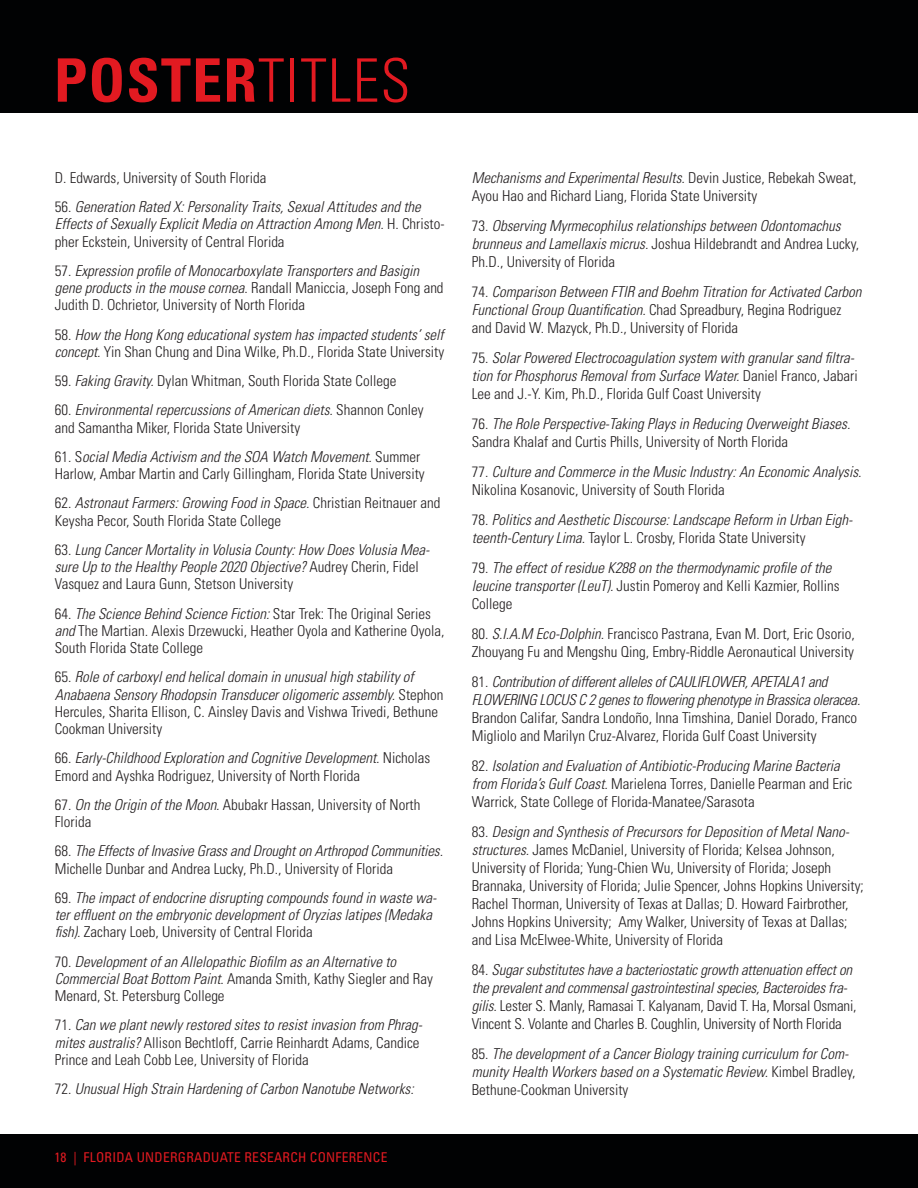
<style>
.page{position:relative;width:918px;height:1188px;background:#fff}
.page>*{position:absolute;margin:0;border:0;box-sizing:border-box;transform-origin:0 0}
.t1{font:700 condensed 60px "Univers";letter-spacing:.02em;color:#e21a21}
.t2{font:italic 300 condensed 15px/18px "Univers";color:#231f20}
.t3{font:300 condensed 15px/18px "Univers";color:#231f20}
.t4{font:13.5px "Univers Condensed 3";letter-spacing:.02em;color:#e21a21}
.s1{font-weight:300}
.s2{font-style:normal}
.s3{font-style:italic}
</style>
<div class="page">
<div style="left:0;top:1134px;width:918px;height:54px;background:#010203"></div>
<div style="left:0;top:0;width:918px;height:113px;background:#010203"></div>
<p class="t1" style="left:54px;top:44px;width:358px">POSTER<span class="s1">TITLES</span></p>
<p class="t3" style="left:55px;top:169px;width:213px">D. Edwards, University of South Florida</p>
<p class="t2" style="left:55px;top:198px;width:391px;line-height:17.2px"><span class="s2">56.</span> Generation Rated X: Personality Traits, Sexual Attitudes and the<br>Effects of Sexually Explicit Media on Attraction Among Men. <span class="s2">H. Christo&shy;pher Eckstein, University of Central Florida</span></p>
<p class="t2" style="left:55px;top:262px;width:390px;line-height:17.2px"><span class="s2">57.</span> Expression profile of Monocarboxylate Transporters and Basigin gene products in the mouse cornea<span class="s2">. Randall Maniccia, Joseph Fong and<br>Judith D. Ochrietor, University of North Florida</span></p>
<p class="t2" style="left:55px;top:326px;width:391px;line-height:17.2px"><span class="s2">58.</span> How the Hong Kong educational system has impacted students’ self concept. <span class="s2">Yin Shan Chung and Dina Wilke, Ph.D., Florida State University</span></p>
<p class="t3" style="left:55px;top:372px;width:343px">59. <span class="s3">Faking Gravity.</span> Dylan Whitman, South Florida State College</p>
<p class="t3" style="left:55px;top:401px;width:370px;line-height:17.2px">60. <span class="s3">Environmental repercussions of American diets.</span> Shannon Conley and Samantha Miker, Florida State University</p>
<p class="t3" style="left:55px;top:448px;width:371px;line-height:17.2px">61. S<span class="s3">ocial Media Activism and the SOA Watch Movement.</span> Summer<br>Harlow, Ambar Martin and Carly Gillingham, Florida State University</p>
<p class="t3" style="left:55px;top:494px;width:387px;line-height:17.2px">62. <span class="s3">Astronaut Farmers: Growing Food in Space.</span> Christian Reitnauer and<br>Keysha Pecor, South Florida State College</p>
<p class="t2" style="left:55px;top:541px;width:376px;line-height:17.2px"><span class="s2">63.</span> Lung Cancer Mortality in Volusia County: How Does Volusia Mea&shy;sure Up to the Healthy People 2020 Objective? <span class="s2">Audrey Cherin, Fidel<br>Vasquez and Laura Gunn, Stetson University</span></p>
<p class="t3" style="left:55px;top:605px;width:391px;line-height:17.2px">64. <span class="s3">The Science Behind Science Fiction:</span> Star Trek: The Original Series <span class="s3">and</span> The Martian<span class="s3">.</span> Alexis Drzewucki, Heather Oyola and Katherine Oyola,<br>South Florida State College</p>
<p class="t2" style="left:55px;top:668px;width:390px;line-height:17.2px"><span class="s2">65.</span> Role of carboxyl end helical domain in unusual high stability of Anabaena Sensory Rhodopsin Transducer oligomeric assembly. <span class="s2">Stephon Hercules, Sharita Ellison, C. Ainsley Davis and Vishwa Trivedi, Bethune Cookman University</span></p>
<p class="t3" style="left:55px;top:749px;width:377px;line-height:17.2px">66. <span class="s3">Early-Childhood Exploration and Cognitive Development.</span> Nicholas<br>Emord and Ayshka Rodriguez, University of North Florida</p>
<p class="t3" style="left:55px;top:796px;width:367px;line-height:17.2px">67. <span class="s3">On the Origin of the Moon.</span> Abubakr Hassan, University of North<br>Florida</p>
<p class="t2" style="left:55px;top:842px;width:390px;line-height:17.2px"><span class="s2">68.</span> The Effects of Invasive Grass and Drought on Arthropod Communities.<br><span class="s2">Michelle Dunbar and Andrea Lucky, Ph.D., University of Florida</span></p>
<p class="t2" style="left:55px;top:889px;width:383px;line-height:17.2px"><span class="s2">69.</span> The impact of endocrine disrupting compounds found in waste wa&shy;ter effluent on the embryonic development of Oryzias latipes (Medaka fish). <span class="s2">Zachary Loeb, University of Central Florida</span></p>
<p class="t2" style="left:55px;top:953px;width:380px;line-height:17.2px"><span class="s2">70.</span> Development of an Allelopathic Biofilm as an Alternative to<br>Commercial Boat Bottom Paint<span class="s2">. Amanda Smith, Kathy Siegler and Ray<br>Menard, St. Petersburg College</span></p>
<p class="t3" style="left:55px;top:1016px;width:369px;line-height:17.2px">71. <span class="s3">Can we plant newly restored sites to resist invasion from Phrag&shy;mites australis?</span> Allison Bechtloff, Carrie Reinhardt Adams, Candice<br>Prince and Leah Cobb Lee, University of Florida</p>
<p class="t2" style="left:55px;top:1080px;width:360px"><span class="s2">72.</span> Unusual High Strain Hardening of Carbon Nanotube Networks:</p>
<p class="t4" style="left:54px;top:1148px;width:335px">18 | FLORIDA UNDERGRADUATE RESEARCH CONFERENCE</p>
<p class="t3" style="left:472px;top:169px;width:386px"><span class="s3">Mechanisms and Experimental Results.</span> Devin Justice, Rebekah Sweat,<br>Ayou Hao and Richard Liang, Florida State University</p>
<p class="t2" style="left:472px;top:217px;width:389px"><span class="s2">73.</span> Observing Myrmecophilus relationships between Odontomachus brunneus and Lamellaxis micrus. <span class="s2">Joshua Hildebrandt and Andrea Lucky,<br>Ph.D., University of Florida</span></p>
<p class="t2" style="left:472px;top:283px;width:391px"><span class="s2">74.</span> Comparison Between FTIR and Boehm Titration for Activated Carbon<br>Functional Group Quantification. <span class="s2">Chad Spreadbury, Regina Rodriguez and David W. Mazyck, Ph.D., University of Florida</span></p>
<p class="t2" style="left:472px;top:349px;width:387px"><span class="s2">75.</span> Solar Powered Electrocoagulation system with granular sand filtra&shy;tion for Phosphorus Removal from Surface Water. <span class="s2">Daniel Franco, Jabari<br>Lee and J.-Y. Kim, Ph.D., Florida Gulf Coast University</span></p>
<p class="t2" style="left:472px;top:415px;width:380px"><span class="s2">76.</span> The Role Perspective-Taking Plays in Reducing Overweight Biases.<br><span class="s2">Sandra Khalaf and Curtis Phills, University of North Florida</span></p>
<p class="t2" style="left:472px;top:463px;width:391px"><span class="s2">77.</span> Culture and Commerce in the Music Industry: An Economic Analysis.<br><span class="s2">Nikolina Kosanovic, University of South Florida</span></p>
<p class="t2" style="left:472px;top:511px;width:383px"><span class="s2">78.</span> Politics and Aesthetic Discourse: Landscape Reform in Urban Eigh&shy;teenth-Century Lima. <span class="s2">Taylor L. Crosby, Florida State University</span></p>
<p class="t2" style="left:472px;top:559px;width:369px"><span class="s2">79.</span> The effect of residue K288 on the thermodynamic profile of the leucine transporter (LeuT). <span class="s2">Justin Pomeroy and Kelli Kazmier, Rollins<br>College</span></p>
<p class="t3" style="left:472px;top:625px;width:385px">80. <span class="s3">S.I.A.M Eco-Dolphin.</span> Francisco Pastrana, Evan M. Dort, Eric Osorio,<br>Zhouyang Fu and Mengshu Qing, Embry-Riddle Aeronautical University</p>
<p class="t3" style="left:472px;top:673px;width:390px">81. <span class="s3">Contribution of different alleles of CAULIFLOWER, APETALA1 and FLOWERING LOCUS C 2 genes to flowering phenotype in Brassica oleracea.<br></span>Brandon Califar, Sandra Londoño, Inna Timshina, Daniel Dorado, Franco Migliolo and Marilyn Cruz-Alvarez, Florida Gulf Coast University</p>
<p class="t3" style="left:472px;top:757px;width:382px">82. <span class="s3">Isolation and Evaluation of Antibiotic-Producing Marine Bacteria from Florida’s Gulf Coast.</span> Marielena Torres, Danielle Pearman and Eric<br>Warrick, State College of Florida-Manatee/Sarasota</p>
<p class="t3" style="left:472px;top:823px;width:394px">83. <span class="s3">Design and Synthesis of Precursors for Deposition of Metal Nano&shy;structures.</span> James McDaniel, University of Florida; Kelsea Johnson, University of Florida; Yung-Chien Wu, University of Florida; Joseph Brannaka, University of Florida; Julie Spencer, Johns Hopkins University; Rachel Thorman, University of Texas at Dallas; D. Howard Fairbrother, Johns Hopkins University; Amy Walker, University of Texas at Dallas; and Lisa McElwee-White, University of Florida</p>
<p class="t2" style="left:472px;top:961px;width:386px"><span class="s2">84.</span> Sugar substitutes have a bacteriostatic growth attenuation effect on the prevalent and commensal gastrointestinal species, Bacteroides fra&shy;gilis. <span class="s2">Lester S. Manly, Ramasai T. Kalyanam, David T. Ha, Morsal Osmani, Vincent S. Volante and Charles B. Coughlin, University of North Florida</span></p>
<p class="t2" style="left:472px;top:1045px;width:385px"><span class="s2">85.</span> The development of a Cancer Biology training curriculum for Com&shy;munity Health Workers based on a Systematic Review. <span class="s2">Kimbel Bradley,<br>Bethune-Cookman University</span></p>
</div>
